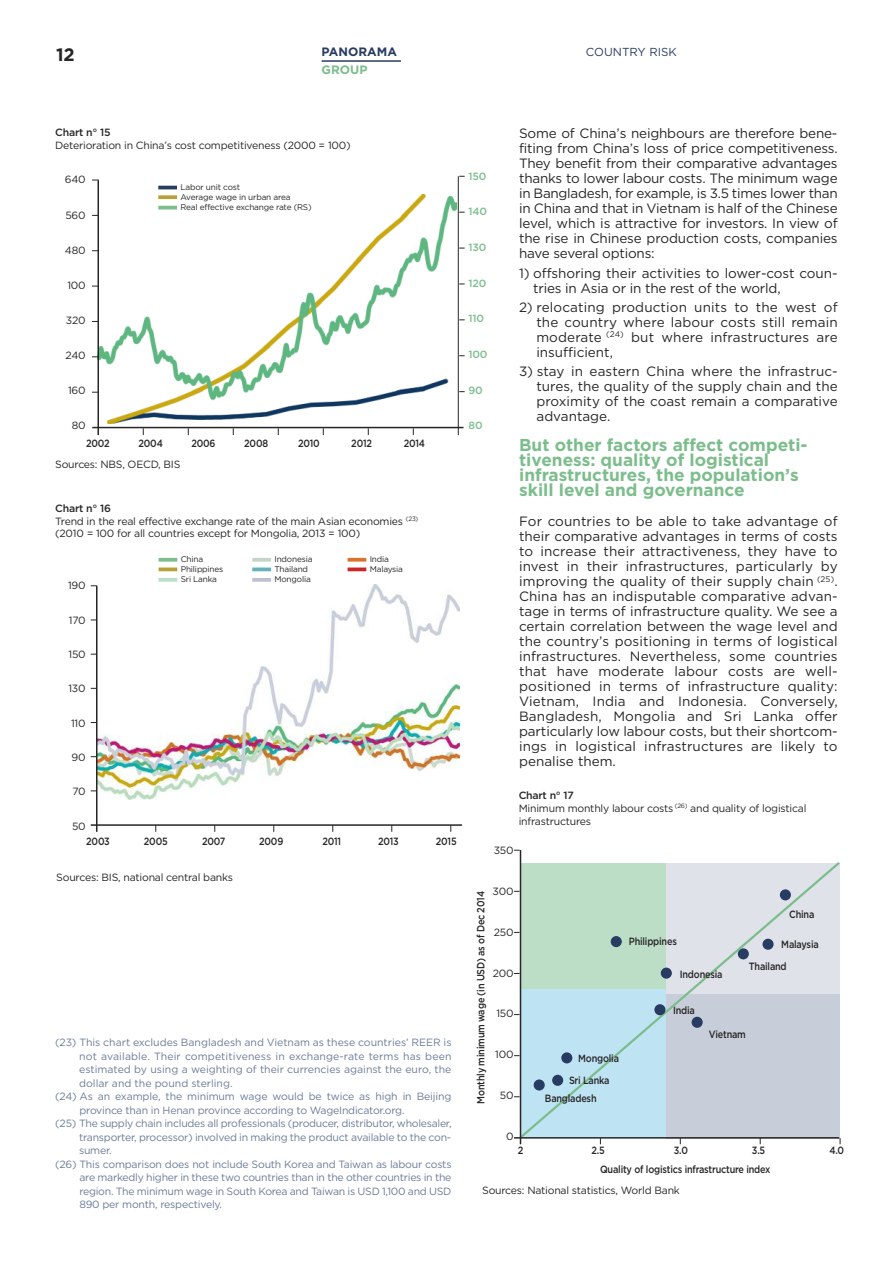
<style>
.page{position:relative;width:893px;height:1263px;background:#fff}
.page>*{position:absolute;margin:0;border:0;box-sizing:border-box;transform-origin:0 0}
.t1{font:700 18px "Gotham";color:#272627}
.t2{font:700 17.25px/15px "Gotham";color:#7cbd8c}
.t3{font:13.5px/15px "Gotham";letter-spacing:-.005em;color:#272627;text-align:justify}
.t4{font:700 12.15px "Gotham";color:#283c63}
.t5{font:700 12.15px "Gotham";color:#7cbd8c}
.t6{font:11.55px "Gotham";color:#283c63}
.t7{font:10.5px "Gotham";letter-spacing:-.02em;color:#6b7c97}
.t8{font:10.5px/12.6px "Gotham";letter-spacing:-.02em;color:#272627}
.t9{font:500 10.5px/21.8px "Gotham";letter-spacing:-.02em;color:#272627;scale:.87 1}
.t10{font:10.5px "Gotham";color:#6b7c97}
.t11{font:10.5px "Gotham";letter-spacing:.01em;color:#6b7c97}
.t12{font:500 10.5px "Gotham";letter-spacing:-.02em;color:#7cbd8c}
.t13{font:500 10.5px "Gotham";letter-spacing:-.02em;color:#272627}
.t14{font:8.25px/9.9px "Gotham";letter-spacing:-.02em;color:#272627}
.s1{font-weight:500}
</style>
<div class="page">
<img style="left:97px;top:585px;width:362px;height:214px">
<img style="left:99px;top:195px;width:358px;height:229px">
<hr style="left:92px;top:427px;width:371px;height:1px;background:#272627">
<hr style="left:98px;top:180px;width:1px;height:255px;background:#272627">
<hr style="left:458px;top:176px;width:1px;height:259px;background:#272627">
<hr style="left:158px;top:186px;width:19px;height:3px;background:#283c63">
<svg style="left:158px;top:195px;width:19px;height:4px"></svg>
<hr style="left:158px;top:206px;width:19px;height:3px;background:#7cbd8c">
<svg style="left:159px;top:558px;width:18px;height:4px"></svg>
<svg style="left:159px;top:567px;width:18px;height:4px"></svg>
<svg style="left:159px;top:578px;width:18px;height:4px"></svg>
<svg style="left:252px;top:558px;width:19px;height:4px"></svg>
<svg style="left:252px;top:567px;width:19px;height:4px"></svg>
<svg style="left:252px;top:578px;width:19px;height:4px"></svg>
<svg style="left:348px;top:558px;width:18px;height:4px"></svg>
<svg style="left:348px;top:567px;width:18px;height:4px"></svg>
<hr style="left:96px;top:586px;width:1px;height:246px;background:#272627">
<hr style="left:91px;top:824px;width:371px;height:2px;background:#272627">
<svg style="left:517px;top:860px;width:324px;height:281px;background:#c7dadd"></svg>
<div style="left:654px;top:1004px;width:11px;height:11px;background:#283c63;border-radius:50%"></div>
<hr style="left:514px;top:1137px;width:325px;height:1px;background:#272627">
<hr style="left:520px;top:850px;width:1px;height:294px;background:#272627">
<hr style="left:322px;top:60px;width:79px;height:2px;background:#283c63">
<h1 class="t1" style="left:56px;top:44px;width:20px">12</h1>
<p class="t4" style="left:322px;top:44px;width:77px">PANORAMA</p>
<p class="t6" style="left:586px;top:45px;width:92px">COUNTRY RISK</p>
<p class="t5" style="left:322px;top:62px;width:47px">GROUP</p>
<p class="t13" style="left:55px;top:126px;width:57px">Chart n° 15</p>
<p class="t8" style="left:55px;top:139px;width:297px">Deterioration in China’s cost competitiveness (2000 = 100)</p>
<p class="t8" style="left:65px;top:173px;width:22px">640</p>
<p class="t8" style="left:65px;top:209px;width:22px">560</p>
<p class="t8" style="left:65px;top:244px;width:22px">480</p>
<p class="t8" style="left:67px;top:279px;width:20px">100</p>
<p class="t8" style="left:66px;top:314px;width:21px">320</p>
<p class="t8" style="left:66px;top:349px;width:22px">240</p>
<p class="t8" style="left:68px;top:384px;width:19px">160</p>
<p class="t8" style="left:72px;top:419px;width:15px">80</p>
<p class="t14" style="left:180px;top:182px;width:133px">Labor unit cost<br>Average wage in urban area<br>Real effective exchange rate (RS)</p>
<p class="t9" style="left:86px;top:433px;width:29px">2002</p>
<p class="t9" style="left:138px;top:433px;width:30px">2004</p>
<p class="t9" style="left:191px;top:433px;width:29px">2006</p>
<p class="t9" style="left:244px;top:433px;width:29px">2008</p>
<p class="t9" style="left:298px;top:433px;width:27px">2010</p>
<p class="t9" style="left:351px;top:433px;width:25px">2012</p>
<p class="t9" style="left:404px;top:433px;width:26px">2014</p>
<p class="t8" style="left:55px;top:458px;width:127px">Sources: NBS, OECD, BIS</p>
<p class="t8" style="left:55px;top:502px;width:365px"><span class="s1">Chart n° 16<br></span>Trend in the real effective exchange rate of the main Asian economies <sup>(23) </sup>(2010 = 100 for all countries except for Mongolia, 2013 = 100)</p>
<p class="t8" style="left:68px;top:579px;width:19px">190</p>
<p class="t8" style="left:69px;top:614px;width:18px">170</p>
<p class="t8" style="left:68px;top:648px;width:19px">150</p>
<p class="t8" style="left:68px;top:682px;width:19px">130</p>
<p class="t8" style="left:71px;top:717px;width:16px">110</p>
<p class="t8" style="left:72px;top:751px;width:16px">90</p>
<p class="t8" style="left:72px;top:785px;width:15px">70</p>
<p class="t8" style="left:72px;top:820px;width:15px">50</p>
<p class="t14" style="left:181px;top:554px;width:44px">China<br>Philippines<br>Sri Lanka</p>
<p class="t14" style="left:274px;top:554px;width:39px">Indonesia<br>Thailand<br>Mongolia</p>
<p class="t14" style="left:370px;top:554px;width:35px">India<br>Malaysia</p>
<p class="t9" style="left:86px;top:831px;width:29px">2003</p>
<p class="t9" style="left:144px;top:831px;width:29px">2005</p>
<p class="t9" style="left:202px;top:831px;width:29px">2007</p>
<p class="t9" style="left:259px;top:831px;width:29px">2009</p>
<p class="t9" style="left:322px;top:831px;width:23px">2011</p>
<p class="t9" style="left:378px;top:831px;width:25px">2013</p>
<p class="t9" style="left:436px;top:831px;width:25px">2015</p>
<p class="t8" style="left:56px;top:871px;width:178px">Sources: BIS, national central banks</p>
<p class="t10" style="left:55px;top:1036px;width:398px">(23) This chart excludes Bangladesh and Vietnam as these countries’ REER is</p>
<p class="t11" style="left:79px;top:1050px;width:374px">not available. Their competitiveness in exchange-rate terms has been</p>
<p class="t10" style="left:79px;top:1063px;width:374px">estimated by using a weighting of their currencies against the euro, the</p>
<p class="t10" style="left:79px;top:1077px;width:155px">dollar and the pound sterling.</p>
<p class="t7" style="left:55px;top:1090px;width:398px">(24) As an example, the minimum wage would be twice as high in Beijing</p>
<p class="t7" style="left:79px;top:1104px;width:327px">province than in Henan province according to WageIndicator.org.</p>
<p class="t7" style="left:55px;top:1117px;width:398px">(25) The supply chain includes all professionals (producer, distributor, wholesaler,</p>
<p class="t7" style="left:79px;top:1131px;width:374px">transporter, processor) involved in making the product available to the con-</p>
<p class="t7" style="left:79px;top:1144px;width:34px">sumer.</p>
<p class="t7" style="left:55px;top:1158px;width:398px">(26) This comparison does not include South Korea and Taiwan as labour costs</p>
<p class="t7" style="left:79px;top:1171px;width:374px">are markedly higher in these two countries than in the other countries in the</p>
<p class="t7" style="left:79px;top:1185px;width:374px">region. The minimum wage in South Korea and Taiwan is USD 1,100 and USD</p>
<p class="t7" style="left:79px;top:1198px;width:144px">890 per month, respectively.</p>
<p class="t12" style="left:469px;top:170px;width:19px">150</p>
<p class="t12" style="left:469px;top:206px;width:20px">140</p>
<p class="t12" style="left:469px;top:241px;width:19px">130</p>
<p class="t12" style="left:469px;top:277px;width:19px">120</p>
<p class="t12" style="left:469px;top:312px;width:17px">110</p>
<p class="t12" style="left:469px;top:348px;width:20px">100</p>
<p class="t12" style="left:469px;top:384px;width:16px">90</p>
<p class="t12" style="left:469px;top:419px;width:16px">80</p>
<p class="t3" style="left:519px;top:126px;width:320px">Some of China’s neighbours are therefore bene&shy;fiting from China’s loss of price competitiveness.<br>They benefit from their comparative advantages thanks to lower labour costs. The minimum wage in Bangladesh, for example, is 3.5 times lower than in China and that in Vietnam is half of the Chinese level, which is attractive for investors. In view of the rise in Chinese production costs, companies have several options:</p>
<p class="t3" style="left:533px;top:265px;width:306px;text-indent:-14px">1) offshoring their activities to lower-cost coun&shy;tries in Asia or in the rest of the world,</p>
<p class="t3" style="left:536px;top:300px;width:303px;text-indent:-17px">2) relocating production units to the west of the country where labour costs still remain moderate <sup>(24)</sup> but where infrastructures are insufficient,</p>
<p class="t3" style="left:536px;top:364px;width:303px;text-indent:-17px">3) stay in eastern China where the infrastruc&shy;tures, the quality of the supply chain and the proximity of the coast remain a comparative advantage.</p>
<p class="t2" style="left:519px;top:438px;width:290px">But other factors affect competi&shy;tiveness: quality of logistical infrastructures, the population’s skill level and governance</p>
<p class="t3" style="left:519px;top:514px;width:320px">For countries to be able to take advantage of their comparative advantages in terms of costs to increase their attractiveness, they have to invest in their infrastructures, particularly by improving the quality of their supply chain <sup>(25)</sup>.<br>China has an indisputable comparative advan&shy;tage in terms of infrastructure quality. We see a certain correlation between the wage level and the country’s positioning in terms of logistical infrastructures. Nevertheless, some countries that have moderate labour costs are well&shy;positioned in terms of infrastructure quality:<br>Vietnam, India and Indonesia. Conversely, Bangladesh, Mongolia and Sri Lanka offer particularly low labour costs, but their shortcom&shy;ings in logistical infrastructures are likely to penalise them.</p>
<p class="t8" style="left:519px;top:789px;width:289px"><span class="s1">Chart n° 17<br></span>Minimum monthly labour costs <sup>(26)</sup> and quality of logistical infrastructures</p>
<p class="t8" style="left:494px;top:844px;width:21px">350</p>
<p class="t8" style="left:493px;top:885px;width:23px">300</p>
<p class="t8" style="left:494px;top:926px;width:21px">250</p>
<p class="t8" style="left:493px;top:966px;width:22px">200</p>
<p class="t8" style="left:496px;top:1007px;width:19px">150</p>
<p class="t8" style="left:495px;top:1048px;width:20px">100</p>
<p class="t8" style="left:500px;top:1089px;width:15px">50</p>
<p class="t8" style="left:506px;top:1130px;width:9px">0</p>
<p class="t9" style="left:470px;top:1104px;width:246px;rotate:-90deg">Monthly minimum wage (in USD) as of Dec 2014</p>
<p class="t9" style="left:789px;top:903px;width:30px">China</p>
<p class="t9" style="left:629px;top:931px;width:57px">Philippines</p>
<p class="t9" style="left:749px;top:933px;width:82px;text-indent:32px">Malaysia<br>Thailand</p>
<p class="t9" style="left:680px;top:963px;width:51px">Indonesia</p>
<p class="t9" style="left:578px;top:1047px;width:48px">Mongolia</p>
<p class="t9" style="left:569px;top:1069px;width:48px">Sri Lanka</p>
<p class="t9" style="left:545px;top:1087px;width:61px">Bangladesh</p>
<p class="t9" style="left:673px;top:999px;width:27px">India</p>
<p class="t9" style="left:709px;top:1023px;width:44px">Vietnam</p>
<p class="t9" style="left:518px;top:1139px;width:8px">2</p>
<p class="t9" style="left:591px;top:1139px;width:17px">2.5</p>
<p class="t9" style="left:674px;top:1139px;width:18px">3.0</p>
<p class="t9" style="left:752px;top:1139px;width:17px">3.5</p>
<p class="t9" style="left:829px;top:1139px;width:18px">4.0</p>
<p class="t9" style="left:600px;top:1158px;width:197px">Quality of logistics infrastructure index</p>
<p class="t8" style="left:482px;top:1184px;width:199px">Sources: National statistics, World Bank</p>
</div>
